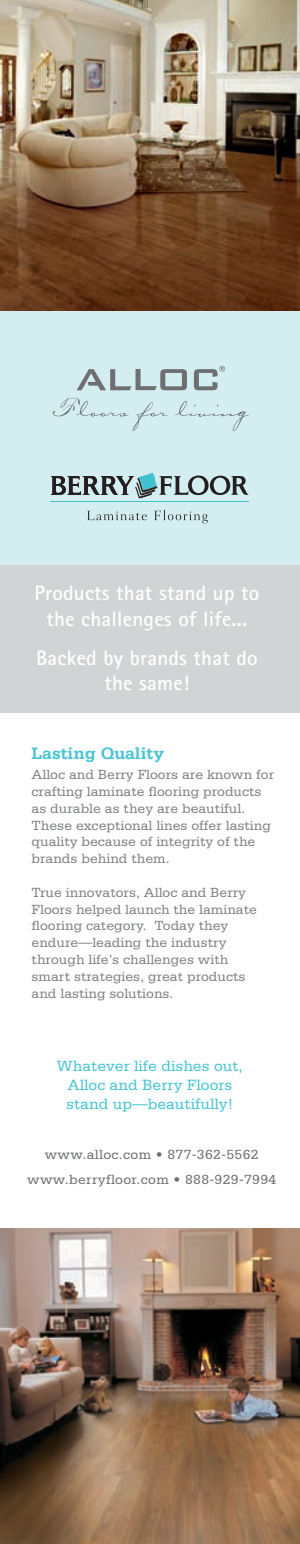
<style>
.page{position:relative;width:300px;height:1544px;background:#fff}
.page>*{position:absolute;margin:0;border:0;box-sizing:border-box;transform-origin:0 0}
.t1{font:700 21px/25.2px "Rotis Sans Serif";letter-spacing:.01em;color:#fff;text-align:center}
.t2{font:700 17.5px "Serifa Std";color:#48c4d3}
.t3{font:15.75px/18.9px "Serifa Std";color:#48c4d3;text-align:center}
.t4{font:14px/16.8px "Serifa Std";color:#808285}
.t5{font:14px/24.5px "Serifa Std";letter-spacing:.025em;color:#6d6f71;text-align:center}
</style>
<div class="page">
<img style="left:0;top:0;width:299px;height:312px">
<img style="left:0;top:1228px;width:299px;height:316px">
<div style="left:0;top:312px;width:299px;height:258px;background:#d4edf1"></div>
<svg style="left:193px;top:366px;width:32px;height:24px"></svg>
<svg style="left:77px;top:369px;width:109px;height:21px"></svg>
<svg style="left:53px;top:397px;width:114px;height:34px"></svg>
<svg style="left:175px;top:400px;width:73px;height:31px"></svg>
<svg style="left:51px;top:474px;width:197px;height:50px"></svg>
<div style="left:0;top:565px;width:299px;height:147px;background:#d1d3d4"></div>
<h1 class="t1" style="left:34px;top:580px;width:226px">Products that stand up to the challenges of life...</h1>
<h1 class="t1" style="left:36px;top:645px;width:223px">Backed by brands that do the same!</h1>
<p class="t2" style="left:32px;top:743px;width:134px">Lasting Quality</p>
<p class="t4" style="left:32px;top:766px;width:243px">Alloc and Berry Floors are known for crafting laminate flooring products as durable as they are beautiful.<br>These exceptional lines offer lasting quality because of integrity of the brands behind them.</p>
<p class="t4" style="left:32px;top:884px;width:226px">True innovators, Alloc and Berry<br>Floors helped launch the laminate flooring category. Today they endure—leading the industry through life’s challenges with smart strategies, great products and lasting solutions.</p>
<p class="t3" style="left:57px;top:1056px;width:187px">Whatever life dishes out,<br>Alloc and Berry Floors stand up—beautifully!</p>
<p class="t5" style="left:27px;top:1142px;width:250px">www.alloc.com • 877-362-5562 www.berryfloor.com • 888-929-7994</p>
</div>
